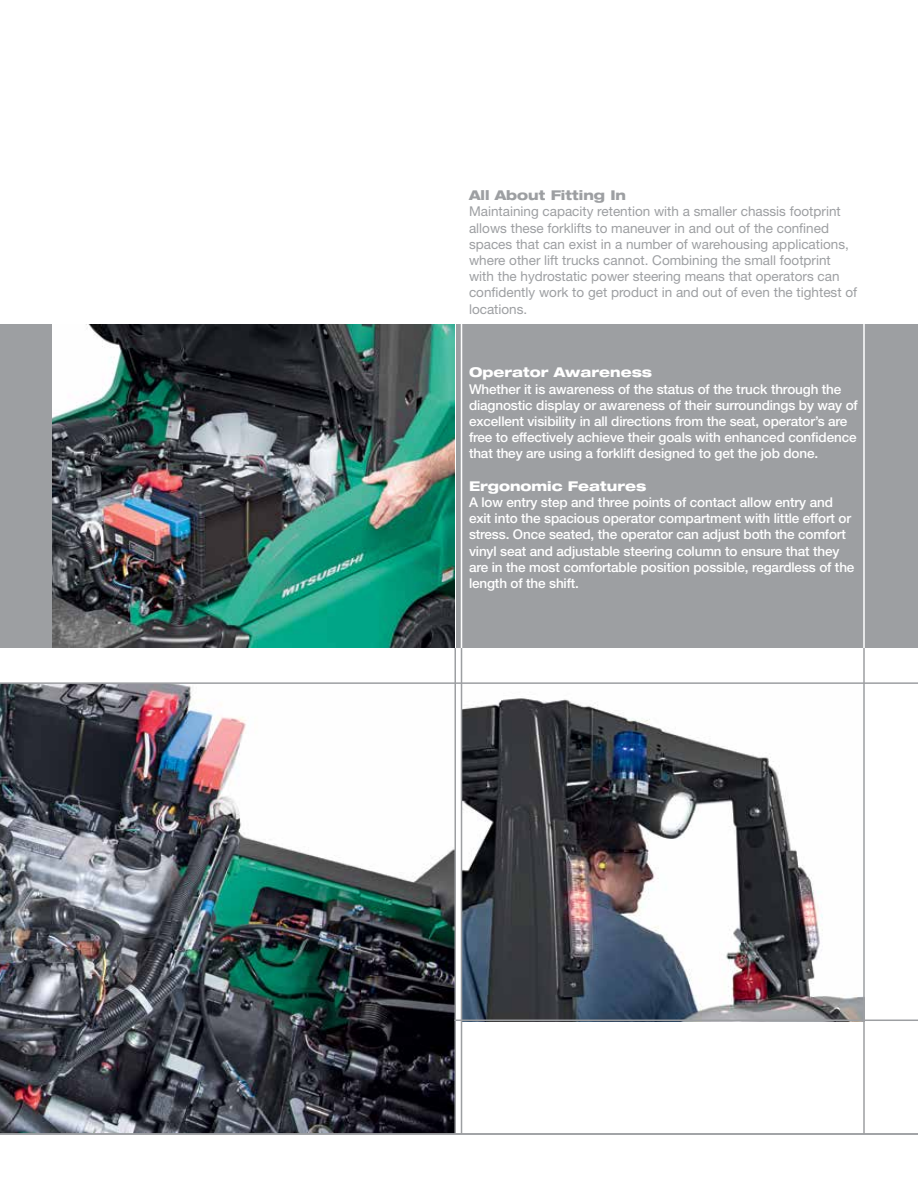
<style>
.page{position:relative;width:918px;height:1188px;background:#fff}
.page>*{position:absolute;margin:0;border:0;box-sizing:border-box;transform-origin:0 0}
.t1{font:500 13.5px/16.2px "Helvetica Neue LT Std";letter-spacing:-.01em;color:#fff}
.t2{font:13.5px/16.2px "Helvetica Neue";color:#9d9fa2}
.t3{font:800 expanded 13.5px "Helvetica Neue";color:#fff}
.t4{font:800 expanded 13.5px "Helvetica Neue";color:#9d9fa2}
</style>
<div class="page">
<img style="left:0;top:684px;width:454px;height:449px">
<div style="left:0;top:324px;width:918px;height:324px;background:#9d9fa2"></div>
<img style="left:462px;top:684px;width:401px;height:336px">
<hr style="left:454px;top:1020px;width:464px;height:1px;background:#9d9fa2">
<hr style="left:863px;top:264px;width:2px;height:384px;background:#fff">
<hr style="left:0;top:682px;width:918px;height:2px;background:#9d9fa2">
<hr style="left:454px;top:264px;width:2px;height:384px;background:#fff">
<hr style="left:461px;top:264px;width:1px;height:384px;background:#fff">
<hr style="left:454px;top:648px;width:2px;height:486px;background:#9d9fa2">
<hr style="left:461px;top:648px;width:1px;height:486px;background:#9d9fa2">
<hr style="left:863px;top:648px;width:2px;height:486px;background:#9d9fa2">
<img style="left:52px;top:324px;width:402px;height:324px">
<hr style="left:0;top:1133px;width:918px;height:2px;background:#9d9fa2">
<p class="t4" style="left:469px;top:187px;width:159px">All About Fitting In</p>
<p class="t2" style="left:469px;top:203px;width:390px">Maintaining capacity retention with a smaller chassis footprint allows these forklifts to maneuver in and out of the confined spaces that can exist in a number of warehousing applications, where other lift trucks cannot. Combining the small footprint with the hydrostatic power steering means that operators can confidently work to get product in and out of even the tightest of locations.</p>
<p class="t3" style="left:469px;top:364px;width:185px">Operator Awareness</p>
<p class="t1" style="left:469px;top:381px;width:390px">Whether it is awareness of the status of the truck through the diagnostic display or awareness of their surroundings by way of excellent visibility in all directions from the seat, operator’s are free to effectively achieve their goals with enhanced confidence that they are using a forklift designed to get the job done.</p>
<p class="t3" style="left:469px;top:477px;width:179px">Ergonomic Features</p>
<p class="t1" style="left:469px;top:494px;width:387px">A low entry step and three points of contact allow entry and exit into the spacious operator compartment with little effort or stress. Once seated, the operator can adjust both the comfort vinyl seat and adjustable steering column to ensure that they are in the most comfortable position possible, regardless of the length of the shift.</p>
</div>
